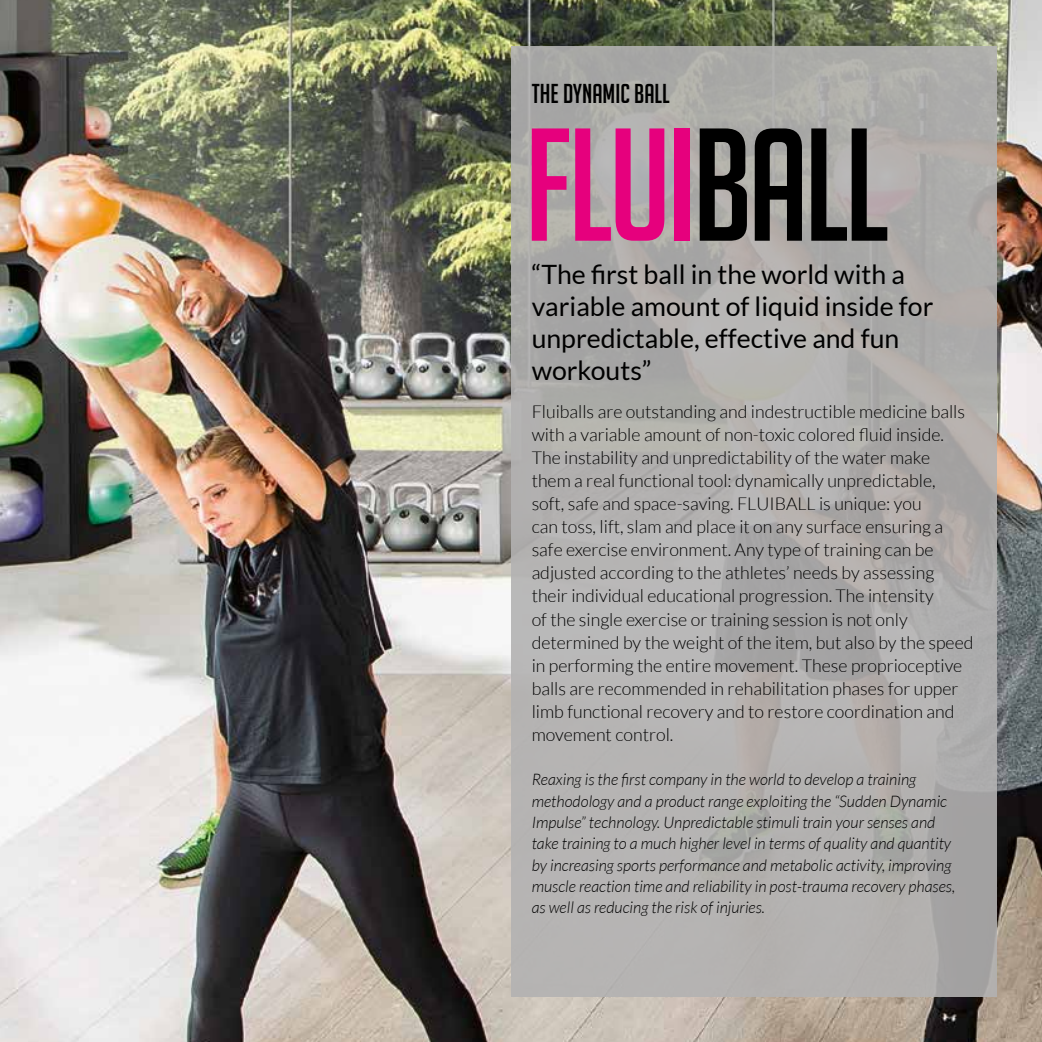
<style>
.page{position:relative;width:1042px;height:1042px;background:#fff}
.page>*{position:absolute;margin:0;border:0;box-sizing:border-box;transform-origin:0 0}
.t1{font:156.28px "Big Noodle Titling";letter-spacing:-.025em;color:#e6007d}
.t2{font:26.6px/32px "Lato";color:#000}
.t3{font:26.6px "Big Noodle Titling";color:#000}
.t4{font:300 17.68px/23.1px "Lato";color:#000}
.t5{font:italic 300 15.92px/21.3px "Lato";color:#000}
.s1{color:#000}
</style>
<div class="page">
<img style="left:1px;top:0;width:1041px;height:1042px">
<div style="left:511px;top:46px;width:485px;height:950px;background:linear-gradient(to right,#b3b2b1,#adaba9)"></div>
<h2 class="t3" style="left:532px;top:79px;width:139px">THE DYNAMIC BALL</h2>
<h1 class="t1" style="left:525px;top:101px;width:366px">FLUI<span class="s1">BALL</span></h1>
<h2 class="t2" style="left:532px;top:258px;width:403px">“The first ball in the world with a variable amount of liquid inside for unpredictable, effective and fun workouts”</h2>
<p class="t4" style="left:532px;top:400px;width:443px">Fluiballs are outstanding and indestructible medicine balls with a variable amount of non-toxic colored fluid inside.<br>The instability and unpredictability of the water make them a real functional tool: dynamically unpredictable,<br>soft, safe and space-saving. FLUIBALL is unique: you<br>can toss, lift, slam and place it on any surface ensuring a safe exercise environment. Any type of training can be adjusted according to the athletes’ needs by assessing their individual educational progression. The intensity<br>of the single exercise or training session is not only determined by the weight of the item, but also by the speed in performing the entire movement. These proprioceptive balls are recommended in rehabilitation phases for upper limb functional recovery and to restore coordination and movement control.</p>
<p class="t5" style="left:532px;top:769px;width:425px">Reaxing is the first company in the world to develop a training methodology and a product range exploiting the “Sudden Dynamic Impulse” technology. Unpredictable stimuli train your senses and take training to a much higher level in terms of quality and quantity by increasing sports performance and metabolic activity, improving muscle reaction time and reliability in post-trauma recovery phases, as well as reducing the risk of injuries.</p>
</div>
